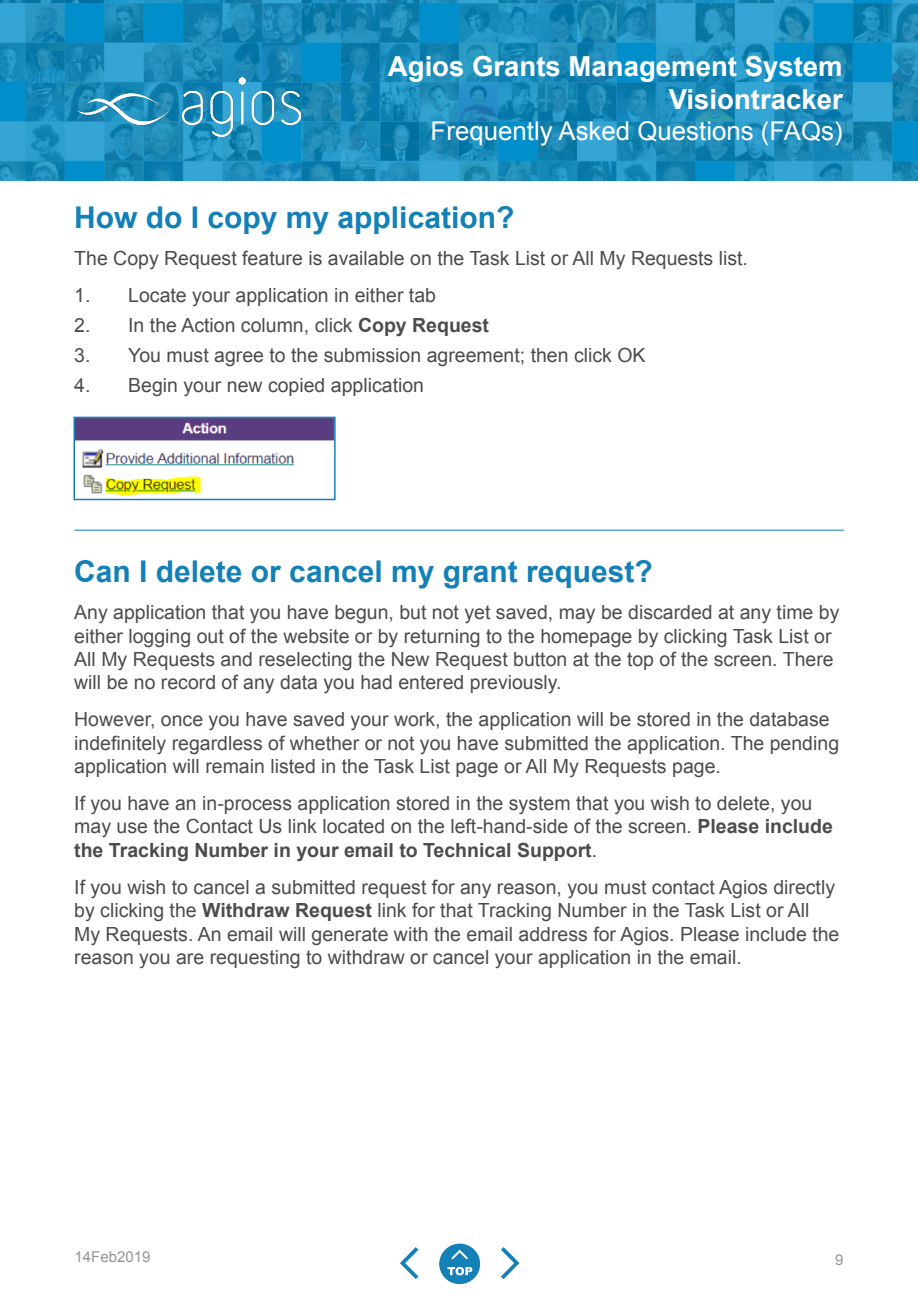
<style>
.page{position:relative;width:918px;height:1296px;background:#fff}
.page>*{position:absolute;margin:0;border:0;box-sizing:border-box;transform-origin:0 0}
.t1{font:700 30px "Arial";color:#1380b7}
.t2{font:700 27.6px/33px "Arial";color:#fff;text-align:right}
.t3{font:25.8px "Arial";color:#fff}
.t4{font:19.5px/23.4px "Arial";color:#4b4c4d}
.t5{font:15px "Arial";color:#939598}
.s1{font-weight:700}
</style>
<div class="page">
<svg style="left:501px;top:1247px;width:18px;height:32px"></svg>
<svg style="left:400px;top:1247px;width:18px;height:32px"></svg>
<div style="left:439px;top:1244px;width:41px;height:40px;background:#1380b7;border-radius:50%"></div>
<svg style="left:451px;top:1250px;width:17px;height:9px"></svg>
<svg style="left:447px;top:1267px;width:25px;height:8px"></svg>
<img style="left:0;top:0;width:918px;height:181px">
<img style="left:77px;top:77px;width:224px;height:59px">
<img style="left:77px;top:420px;width:256px;height:76px">
<div style="left:74px;top:417px;width:262px;height:83px;border:2px solid #1380b7"></div>
<hr style="left:74px;top:530px;width:770px;height:1px;background:#1380b7">
<h2 class="t2" style="left:388px;top:50px;width:456px">Agios Grants Management System<br>Visiontracker</h2>
<h3 class="t3" style="left:431px;top:114px;width:414px">Frequently Asked Questions (FAQs)</h3>
<p class="t1" style="left:74px;top:197px;width:442px">How do I copy my application?</p>
<p class="t4" style="left:74px;top:246px;width:675px">The Copy Request feature is available on the Task List or All My Requests list.</p>
<p class="t4" style="left:74px;top:283px;width:363px">1. Locate your application in either tab</p>
<p class="t4" style="left:74px;top:313px;width:416px">2. In the Action column, click <span class="s1">Copy Request</span></p>
<p class="t4" style="left:74px;top:343px;width:573px">3. You must agree to the submission agreement; then click OK</p>
<p class="t4" style="left:74px;top:374px;width:351px">4. Begin your new copied application</p>
<p class="t1" style="left:74px;top:552px;width:580px">Can I delete or cancel my grant request?</p>
<p class="t4" style="left:74px;top:601px;width:767px">Any application that you have begun, but not yet saved, may be discarded at any time by either logging out of the website or by returning to the homepage by clicking Task List or All My Requests and reselecting the New Request button at the top of the screen. There will be no record of any data you had entered previously.</p>
<p class="t4" style="left:74px;top:708px;width:766px">However, once you have saved your work, the application will be stored in the database indefinitely regardless of whether or not you have submitted the application. The pending application will remain listed in the Task List page or All My Requests page.</p>
<p class="t4" style="left:74px;top:792px;width:760px">If you have an in-process application stored in the system that you wish to delete, you may use the Contact Us link located on the left-hand-side of the screen. <span class="s1">Please include the Tracking Number in your email to Technical Support</span>.</p>
<p class="t4" style="left:74px;top:875px;width:767px">If you wish to cancel a submitted request for any reason, you must contact Agios directly by clicking the <span class="s1">Withdraw Request</span> link for that Tracking Number in the Task List or All My Requests. An email will generate with the email address for Agios. Please include the reason you are requesting to withdraw or cancel your application in the email.</p>
<p class="t5" style="left:75px;top:1247px;width:77px">14Feb2019</p>
<p class="t5" style="left:835px;top:1250px;width:10px">9</p>
</div>
